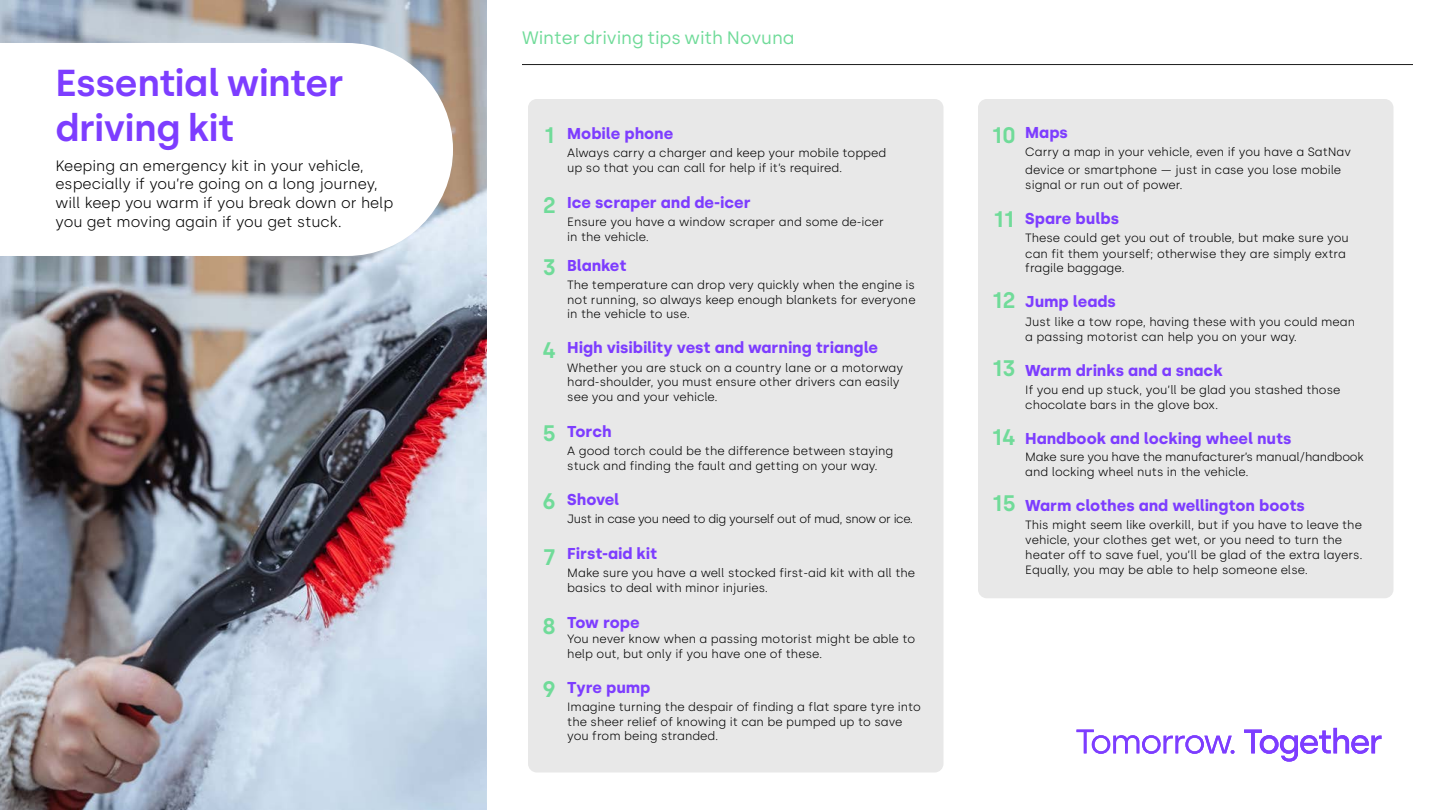
<style>
.page{position:relative;width:1440px;height:810px;background:#fff}
.page>*{position:absolute;margin:0;border:0;box-sizing:border-box;transform-origin:0 0}
.t1{font:600 37.5px/45px "Silka";letter-spacing:-.01em;color:#7d3dff}
.t2{font:600 22.5px "Silka";color:#70db99}
.t3{font:18px "Silka";color:#70db99}
.t4{font:700 15.75px "Silka";color:#7d3dff}
.t5{font:300 15px/18.8px "Silka";color:#000}
.t6{font:300 12px/15px "Silka";color:#000}
.t7{font:300 12px/15px "Silka";letter-spacing:-.02em;color:#000}
.t8{font:300 12px "Silka";letter-spacing:-.03em;color:#000}
</style>
<div class="page">
<img style="left:0;top:0;width:486px;height:810px">
<svg style="left:0;top:43px;width:453px;height:213px"></svg>
<div style="left:978px;top:99px;width:416px;height:499px;background:#e8e8e8;border-radius:9px"></div>
<div style="left:528px;top:99px;width:416px;height:674px;background:#e8e8e8;border-radius:9px"></div>
<hr style="left:522px;top:64px;width:891px;height:1px;background:#000">
<svg style="left:1077px;top:730px;width:157px;height:24px"></svg>
<svg style="left:1244px;top:728px;width:137px;height:34px"></svg>
<h1 class="t1" style="left:56px;top:61px;width:290px">Essential winter driving kit</h1>
<p class="t5" style="left:56px;top:156px;width:339px">Keeping an emergency kit in your vehicle, especially if you’re going on a long journey, will keep you warm if you break down or help you get moving again if you get stuck.</p>
<h3 class="t3" style="left:522px;top:27px;width:274px">Winter driving tips with Novuna</h3>
<h2 class="t2" style="left:544px;top:122px;width:12px">1</h2>
<h2 class="t2" style="left:992px;top:121px;width:26px">10</h2>
<h3 class="t4" style="left:567px;top:124px;width:108px">Mobile phone</h3>
<p class="t6" style="left:567px;top:145px;width:321px">Always carry a charger and keep your mobile topped up so that you can call for help if it’s required.</p>
<h3 class="t4" style="left:567px;top:193px;width:185px">Ice scraper and de-icer</h3>
<p class="t6" style="left:567px;top:215px;width:318px;line-height:14.6px">Ensure you have a window scraper and some de-icer in the vehicle.</p>
<h3 class="t4" style="left:567px;top:256px;width:61px">Blanket</h3>
<p class="t6" style="left:567px;top:278px;width:350px;line-height:14.6px;text-align:justify">The temperature can drop very quickly when the engine is not running, so always keep enough blankets for everyone in the vehicle to use.</p>
<h3 class="t4" style="left:567px;top:339px;width:312px">High visibility vest and warning triangle</h3>
<p class="t6" style="left:567px;top:360px;width:337px">Whether you are stuck on a country lane or a motorway hard-shoulder, you must ensure other drivers can easily see you and your vehicle.</p>
<h3 class="t4" style="left:567px;top:422px;width:46px">Torch</h3>
<p class="t6" style="left:567px;top:443px;width:328px">A good torch could be the difference between staying stuck and finding the fault and getting on your way.</p>
<h3 class="t4" style="left:567px;top:490px;width:54px">Shovel</h3>
<p class="t8" style="left:567px;top:512px;width:347px">Just in case you need to dig yourself out of mud, snow or ice.</p>
<h3 class="t4" style="left:567px;top:544px;width:91px">First-aid kit</h3>
<p class="t6" style="left:567px;top:566px;width:350px">Make sure you have a well stocked first-aid kit with all the basics to deal with minor injuries.</p>
<h3 class="t4" style="left:567px;top:613px;width:74px">Tow rope</h3>
<p class="t6" style="left:567px;top:631px;width:349px;line-height:14.6px">You never know when a passing motorist might be able to help out, but only if you have one of these.</p>
<h3 class="t4" style="left:567px;top:678px;width:85px">Tyre pump</h3>
<p class="t6" style="left:567px;top:699px;width:355px;line-height:14.6px">Imagine turning the despair of finding a flat spare tyre into the sheer relief of knowing it can be pumped up to save you from being stranded.</p>
<h2 class="t2" style="left:543px;top:192px;width:15px">2</h2>
<h2 class="t2" style="left:994px;top:206px;width:22px">11</h2>
<h2 class="t2" style="left:542px;top:254px;width:15px">3</h2>
<h2 class="t2" style="left:992px;top:287px;width:25px">12</h2>
<h2 class="t2" style="left:542px;top:336px;width:16px">4</h2>
<h2 class="t2" style="left:992px;top:355px;width:25px">13</h2>
<h2 class="t2" style="left:543px;top:420px;width:15px">5</h2>
<h2 class="t2" style="left:992px;top:424px;width:26px">14</h2>
<h2 class="t2" style="left:542px;top:487px;width:15px">6</h2>
<h2 class="t2" style="left:543px;top:543px;width:14px">7</h2>
<h2 class="t2" style="left:992px;top:490px;width:25px">15</h2>
<h2 class="t2" style="left:542px;top:612px;width:15px">8</h2>
<h2 class="t2" style="left:542px;top:676px;width:15px">9</h2>
<h3 class="t4" style="left:1025px;top:123px;width:44px">Maps</h3>
<p class="t6" style="left:1025px;top:143px;width:327px;line-height:18.3px">Carry a map in your vehicle, even if you have a SatNav device or smartphone — just in case you lose mobile</p>
<p class="t6" style="left:1025px;top:177px;width:159px">signal or run out of power.</p>
<h3 class="t4" style="left:1025px;top:209px;width:95px">Spare bulbs</h3>
<p class="t6" style="left:1025px;top:231px;width:325px">These could get you out of trouble, but make sure you can fit them yourself; otherwise they are simply extra fragile baggage.</p>
<h3 class="t4" style="left:1025px;top:292px;width:92px">Jump leads</h3>
<p class="t6" style="left:1025px;top:314px;width:331px">Just like a tow rope, having these with you could mean a passing motorist can help you on your way.</p>
<h3 class="t4" style="left:1025px;top:361px;width:199px">Warm drinks and a snack</h3>
<p class="t6" style="left:1025px;top:382px;width:317px">If you end up stuck, you’ll be glad you stashed those chocolate bars in the glove box.</p>
<h3 class="t4" style="left:1025px;top:429px;width:268px">Handbook and locking wheel nuts</h3>
<p class="t7" style="left:1025px;top:449px;width:340px">Make sure you have the manufacturer’s manual/handbook and locking wheel nuts in the vehicle.</p>
<h3 class="t4" style="left:1025px;top:496px;width:281px">Warm clothes and wellington boots</h3>
<p class="t6" style="left:1025px;top:518px;width:339px">This might seem like overkill, but if you have to leave the vehicle, your clothes get wet, or you need to turn the heater off to save fuel, you’ll be glad of the extra layers.<br>Equally, you may be able to help someone else.</p>
</div>
